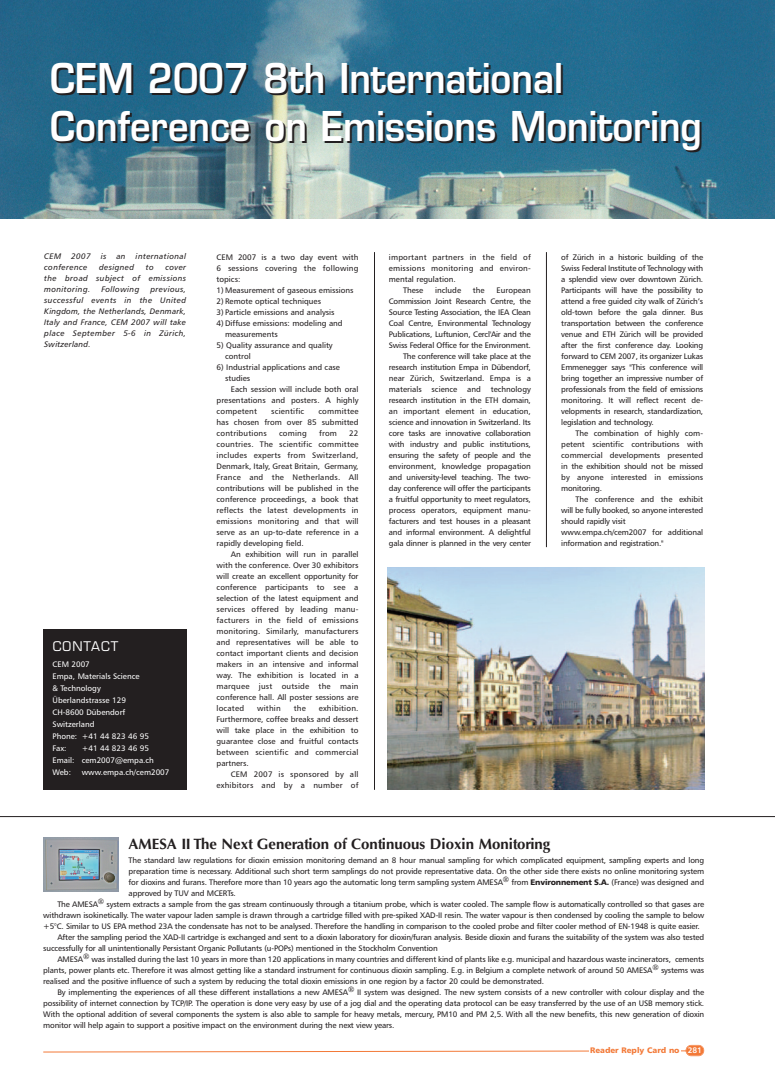
<style>
.page{position:relative;width:775px;height:1081px;background:#fff}
.page>*{position:absolute;margin:0;border:0;box-sizing:border-box;transform-origin:0 0}
.t1{font:600 40px/48px "Eurostile";color:#fff;scale:.9 1}
.t2{font:700 15px "Optima";color:#231f20}
.t3{font:13px "Eurostile";letter-spacing:.075em;color:#fff}
.t4{font:8px/11px "Humanist 777 BT Roman B";letter-spacing:-.015em;color:#231f20;text-align:justify}
.t5{font:8px/11px "Humanist 777 BT Italic B";letter-spacing:.045em;color:#231f20;text-align:justify}
.t6{font:8px/12px "Humanist 777 BT Roman B";color:#fff}
.t7{font:8px/11px "Humanist 777 BT Roman B";letter-spacing:.025em;color:#231f20;text-align:right}
.t8{font:8px "Humanist 777 BT Black B";color:#f37937}
.s1{font-family:"Humanist 777 BT Black B"}
.s2{font-family:"Humanist 777 BT Bold B";color:#fff}
</style>
<div class="page">
<img style="left:0;top:0;width:774px;height:218px">
<hr style="left:374px;top:252px;width:1px;height:537px;background:#231f20">
<hr style="left:0;top:815px;width:774px;height:1px;background:#231f20">
<hr style="left:546px;top:252px;width:1px;height:295px;background:#231f20">
<img style="left:388px;top:567px;width:316px;height:222px">
<div style="left:43px;top:629px;width:144px;height:160px;background:#231f20"></div>
<div style="left:43px;top:837px;width:76px;height:54px;background:#909aa7"></div>
<img style="left:44px;top:837px;width:74px;height:54px">
<svg style="left:43px;top:1044px;width:661px;height:11px"></svg>
<h1 class="t1" style="left:50px;top:58px;width:725px">CEM 2007 8th International<br>Conference on Emissions Monitoring</h1>
<p class="t5" style="left:44px;top:251px;width:143px">CEM 2007 is an international conference</p>
<p class="t5" style="left:99px;top:262px;width:37px">designed</p>
<p class="t5" style="left:146px;top:262px;width:9px">to</p>
<p class="t5" style="left:44px;top:262px;width:143px;text-indent:121px">cover the broad subject of emissions monitoring.</p>
<p class="t5" style="left:101px;top:284px;width:39px">Following</p>
<p class="t5" style="left:44px;top:284px;width:143px;text-indent:106px">previous, successful events in the United Kingdom, the Netherlands, Denmark, Italy and France, CEM 2007 will take place September 5-6 in Zürich, Switzerland.</p>
<h3 class="t3" style="left:53px;top:640px;width:67px">CONTACT</h3>
<p class="t6" style="left:52px;top:658px;width:98px">CEM 2007<br>Empa, Materials Science<br>&amp; Technology<br>Überlandstrasse 129<br>CH-8600 Dübendorf<br>Switzerland<br>Phone: +41 44 823 46 95<br>Fax:</p>
<p class="t6" style="left:52px;top:742px;width:103px;text-indent:29px">+41 44 823 46 95<br>Email: cem2007@empa.ch<br>Web:</p>
<p class="t6" style="left:82px;top:766px;width:89px">www.empa.ch/cem2007</p>
<p class="t4" style="left:216px;top:252px;width:143px">CEM 2007 is a two day event with 6 sessions covering the following topics:</p>
<p class="t4" style="left:216px;top:285px;width:138px">1) Measurement of gaseous emissions</p>
<p class="t4" style="left:216px;top:296px;width:106px">2) Remote optical techniques</p>
<p class="t4" style="left:216px;top:307px;width:119px">3) Particle emissions and analysis</p>
<p class="t4" style="left:225px;top:318px;width:119px;text-indent:-9px">4) Diffuse emissions: modeling and measurements</p>
<p class="t4" style="left:225px;top:340px;width:109px;text-indent:-9px">5) Quality assurance and quality control</p>
<p class="t4" style="left:225px;top:362px;width:116px;text-indent:-9px">6) Industrial applications and case studies</p>
<p class="t4" style="left:216px;top:384px;width:143px;text-indent:14px">Each session will include both oral presentations and posters. A highly competent</p>
<p class="t7" style="left:271px;top:406px;width:35px">scientific</p>
<p class="t4" style="left:216px;top:406px;width:143px;text-indent:102px">committee has chosen from over 85 submitted contributions</p>
<p class="t4" style="left:279px;top:428px;width:29px">coming</p>
<p class="t4" style="left:319px;top:428px;width:20px">from</p>
<p class="t4" style="left:216px;top:428px;width:143px;text-indent:132px">22 countries. The scientific committee includes experts from Switzerland, Denmark, Italy, Great Britain, Germany, France and the Netherlands. All contributions will be published in the conference proceedings, a book that reflects the latest developments in emissions monitoring and that will serve as an up-to-date reference in a rapidly developing field.</p>
<p class="t4" style="left:216px;top:549px;width:143px;text-indent:14px">An exhibition will run in parallel with the conference. Over 30 exhibitors will create an excellent opportunity for conference participants to see a selection of the latest equipment and services offered by leading manu - facturers in the field of emissions monitoring. Similarly, manufacturers and representatives will be able to contact important clients and decision makers in an intensive and informal way. The exhibition is located in a marquee just outside the main conference hall. All poster sessions are located</p>
<p class="t4" style="left:216px;top:703px;width:143px;text-indent:102px">exhibition.<br>Furthermore, coffee breaks and dessert will take place in the exhibition to guarantee close and fruitful contacts between scientific and commercial partners.</p>
<p class="t7" style="left:216px;top:769px;width:143px">CEM 2007 is sponsored by all exhibitors and by a number of</p>
<p class="t4" style="left:257px;top:703px;width:25px">within</p>
<p class="t4" style="left:294px;top:703px;width:14px">the</p>
<p class="t7" style="left:389px;top:252px;width:143px">important partners in the field of</p>
<p class="t7" style="left:389px;top:263px;width:143px">emissions monitoring and environ -</p>
<p class="t4" style="left:389px;top:274px;width:68px">mental regulation.</p>
<p class="t4" style="left:403px;top:285px;width:22px">These</p>
<p class="t4" style="left:435px;top:285px;width:27px">include</p>
<p class="t4" style="left:473px;top:285px;width:13px">the</p>
<p class="t4" style="left:389px;top:285px;width:143px;text-align:right">European<br>Commission Joint Research Centre, the Source Testing Association, the IEA Clean Coal Centre, Environmental Technology Publications, Luftunion, Cercl'Air and the Swiss Federal Office for the Environment.<br>The conference will take place at the research institution Empa in Dübendorf, near Zürich, Switzerland. Empa is a materials science and technology research institution in the ETH domain, an important element in education, science and innovation in Switzerland. Its core tasks are innovative collaboration with industry and public institutions, ensuring the safety of people and the environment, knowledge propagation and university-level teaching. The two&shy;day conference will offer the participants a fruitful opportunity to meet regulators, process operators, equipment manu - facturers and test houses in a pleasant and informal environment. A delightful gala dinner is planned in the very center</p>
<p class="t4" style="left:561px;top:252px;width:143px">of Zürich in a historic building of the Swiss Federal Institute of Technology with a splendid view over downtown Zürich.<br>Participants will have the possibility to attend a free guided city walk of Zürich’s old-town before the gala dinner. Bus transportation between the conference venue and ETH Zürich will be provided after the first conference day. Looking forward to CEM 2007, its organizer Lukas Emmenegger says "This conference will bring together an impressive number of professionals from the field of emissions monitoring. It will reflect recent de - velopments in research, standardization, legislation and technology.</p>
<p class="t4" style="left:561px;top:428px;width:143px;text-indent:14px">The combination of highly com - petent scientific contributions with commercial developments presented in the exhibition should not be missed by anyone interested in emissions monitoring.</p>
<p class="t4" style="left:561px;top:494px;width:143px;text-align:left;text-indent:14px">The conference and the exhibit will be fully booked, so anyone interested should rapidly visit www.empa.ch/cem2007 for additional information and registration."</p>
<h2 class="t2" style="left:129px;top:837px;width:423px">AMESA II The Next Generation of Continuous Dioxin Monitoring</h2>
<p class="t4" style="left:129px;top:855px;width:577px">The standard law regulations for dioxin emission monitoring demand an 8 hour manual sampling for which complicated equipment, sampling experts and long</p>
<p class="t4" style="left:129px;top:866px;width:577px">preparation time is necessary. Additional such short term samplings do not provide representative data. On the other side there exists no online monitoring system</p>
<p class="t4" style="left:129px;top:877px;width:577px">for dioxins and furans. Therefore more than 10 years ago the automatic long term sampling system AMESA from <span class="s1">Environnement S.A.</span> (France) was designed and</p>
<p class="t4" style="left:129px;top:888px;width:109px">approved by TUV and MCERTs.</p>
<p class="t4" style="left:57px;top:899px;width:648px">The AMESA system extracts a sample from the gas stream continuously through a titanium probe, which is water cooled. The sample flow is automatically controlled so that gases are</p>
<p class="t4" style="left:43px;top:910px;width:662px">withdrawn isokinetically. The water vapour laden sample is drawn through a cartridge filled with pre-spiked XAD-II resin. The water vapour is then condensed by cooling the sample to below</p>
<p class="t4" style="left:43px;top:921px;width:658px">+5°C. Similar to US EPA method 23A the condensate has not to be analysed. Therefore the handling in comparison to the cooled probe and filter cooler method of EN-1948 is quite easier.</p>
<p class="t4" style="left:57px;top:932px;width:648px">After the sampling period the XAD-II cartridge is exchanged and sent to a dioxin laboratory for dioxin/furan analysis. Beside dioxin and furans the suitability of the system was also tested</p>
<p class="t4" style="left:43px;top:943px;width:396px">successfully for all unintentionally Persistant Organic Pollutants (u-POPs) mentioned in the Stockholm Convention</p>
<p class="t4" style="left:57px;top:954px;width:648px">AMESA was installed during the last 10 years in more than 120 applications in many countries and different kind of plants like e.g. municipal and hazardous waste incinerators, cements</p>
<p class="t4" style="left:43px;top:965px;width:662px">plants, power plants etc. Therefore it was almost getting like a standard instrument for continuous dioxin sampling. E.g. in Belgium a complete network of around 50 AMESA systems was</p>
<p class="t4" style="left:43px;top:976px;width:502px">realised and the positive influence of such a system by reducing the total dioxin emissions in one region by a factor 20 could be demonstrated.</p>
<p class="t4" style="left:57px;top:987px;width:648px">By implementing the experiences of all these different installations a new AMESA II system was designed. The new system consists of a new controller with colour display and the</p>
<p class="t4" style="left:43px;top:998px;width:662px">possibility of internet connection by TCP/IP. The operation is done very easy by use of a jog dial and the operating data protocol can be easy transferred by the use of an USB memory stick.</p>
<p class="t4" style="left:43px;top:1009px;width:662px">With the optional addition of several components the system is also able to sample for heavy metals, mercury, PM10 and PM 2,5. With all the new benefits, this new generation of dioxin</p>
<p class="t4" style="left:43px;top:1020px;width:352px">monitor will help again to support a positive impact on the environment during the next view years.</p>
<p class="t8" style="left:590px;top:1046px;width:113px">Reader Reply Card no <span class="s2">281</span></p>
</div>
